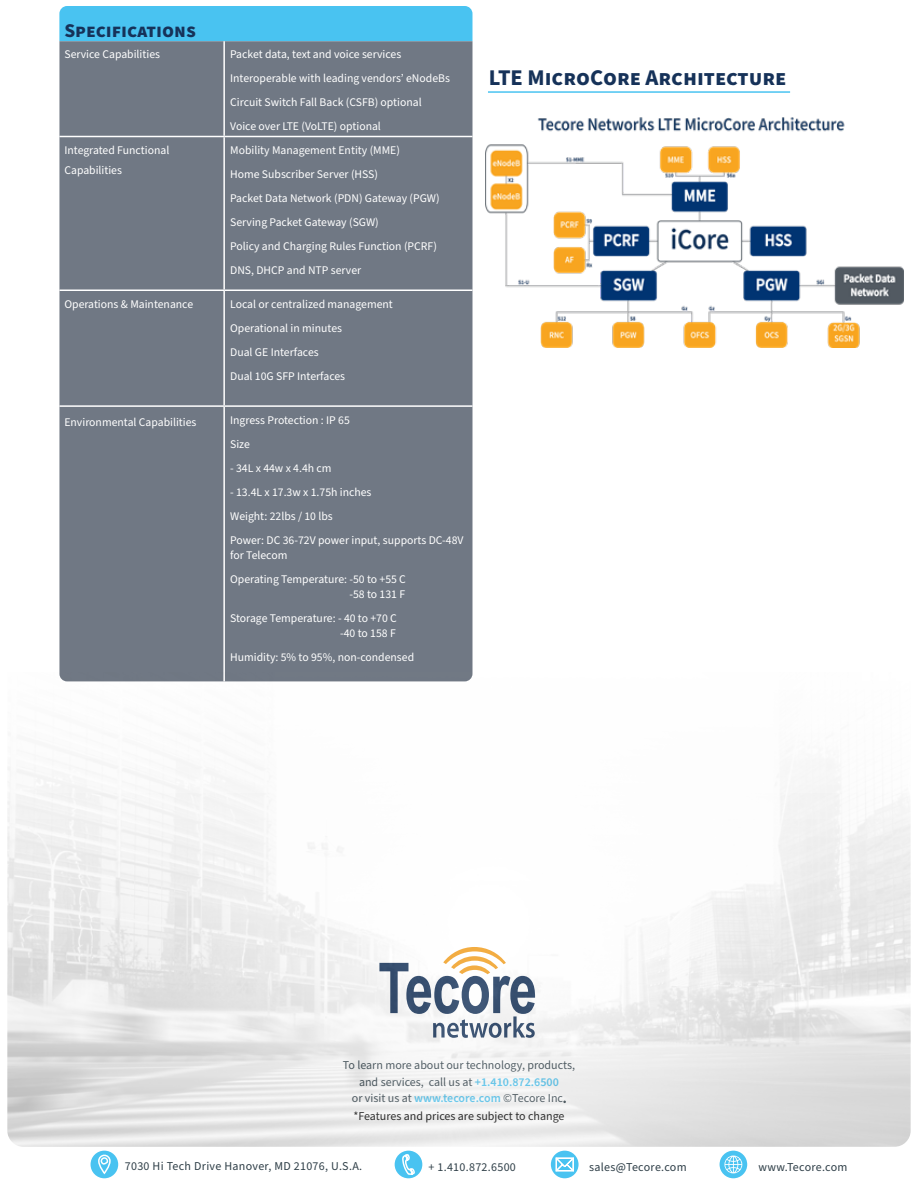
<style>
.page{position:relative;width:918px;height:1188px;background:#fff}
.page>*{position:absolute;margin:0;border:0;box-sizing:border-box;transform-origin:0 0}
.t1{font:700 22.5px "Source Sans Pro";color:#163259}
.t2{font:700 19.5px "Source Sans Pro";color:#163259}
.t3{font:12px/16.8px "Source Sans Pro";color:#2f3f48;text-align:center}
.t4{font:12px "Source Sans Pro";letter-spacing:.025em;color:#2f3f48}
.t5{font:11.7px/24px "Source Sans Pro";color:#fff}
.s1{font-weight:600;color:#49c3f1}
.s2{color:#000}
</style>
<div class="page">
<div style="left:59px;top:6px;width:413px;height:35px;background:#49c3f1"></div>
<div style="left:60px;top:41px;width:412px;height:605px;background:#707884"></div>
<hr style="left:223px;top:137px;width:2px;height:153px;background:#fff">
<hr style="left:224px;top:136px;width:248px;height:1px;background:#fff">
<hr style="left:59px;top:290px;width:165px;height:1px;background:#fff">
<hr style="left:223px;top:291px;width:2px;height:114px;background:#fff">
<hr style="left:223px;top:407px;width:2px;height:274px;background:#fff">
<hr style="left:224px;top:290px;width:248px;height:1px;background:#fff">
<hr style="left:59px;top:405px;width:165px;height:2px;background:#fff">
<hr style="left:224px;top:405px;width:248px;height:2px;background:#fff">
<hr style="left:223px;top:41px;width:2px;height:95px;background:#fff">
<hr style="left:59px;top:136px;width:165px;height:1px;background:#fff">
<hr style="left:488px;top:91px;width:302px;height:2px;background:#49c3f1">
<img style="left:486px;top:117px;width:418px;height:231px">
<div style="left:91px;top:1151px;width:27px;height:27px;background:#49c3f1;border-radius:50%"></div>
<div style="left:395px;top:1151px;width:27px;height:27px;background:#49c3f1;border-radius:50%"></div>
<div style="left:551px;top:1151px;width:28px;height:27px;background:#49c3f1;border-radius:50%"></div>
<div style="left:720px;top:1151px;width:27px;height:27px;background:#49c3f1;border-radius:50%"></div>
<svg style="left:98px;top:1154px;width:13px;height:21px"></svg>
<svg style="left:402px;top:1154px;width:13px;height:21px"></svg>
<svg style="left:555px;top:1157px;width:19px;height:15px"></svg>
<svg style="left:724px;top:1156px;width:18px;height:17px"></svg>
<img style="left:8px;top:646px;width:903px;height:501px">
<h2 class="t2" style="left:64px;top:17px;width:133px">Specifications</h2>
<p class="t5" style="left:64px;top:43px;width:97px">Service Capabilities</p>
<p class="t5" style="left:230px;top:43px;width:221px">Packet data, text and voice services Interoperable with leading vendors’ eNodeBs Circuit Switch Fall Back (CSFB) optional Voice over LTE (VoLTE) optional</p>
<p class="t5" style="left:64px;top:141px;width:106px;line-height:19.5px">Integrated Functional<br>Capabilities</p>
<p class="t5" style="left:230px;top:139px;width:211px">Mobility Management Entity (MME)<br>Home Subscriber Server (HSS)<br>Packet Data Network (PDN) Gateway (PGW)<br>Serving Packet Gateway (SGW)<br>Policy and Charging Rules Function (PCRF)<br>DNS, DHCP and NTP server</p>
<p class="t5" style="left:64px;top:293px;width:130px">Operations &amp; Maintenance</p>
<p class="t5" style="left:230px;top:293px;width:164px">Local or centralized management<br>Operational in minutes<br>Dual GE Interfaces<br>Dual 10G SFP Interfaces</p>
<p class="t5" style="left:64px;top:410px;width:134px">Environmental Capabilities</p>
<p class="t5" style="left:230px;top:409px;width:121px">Ingress Protection : IP 65<br>Size</p>
<p class="t5" style="left:230px;top:457px;width:103px">- 34L x 44w x 4.4h cm</p>
<p class="t5" style="left:230px;top:481px;width:235px">- 13.4L x 17.3w x 1.75h inches<br>Weight: 22lbs / 10 lbs<br>Power: DC 36-72V power input, supports DC-48V</p>
<p class="t5" style="left:230px;top:544px;width:177px">for Telecom<br>Operating Temperature: -50 to +55 C</p>
<p class="t5" style="left:230px;top:583px;width:177px;text-indent:119px">-58 to 131 F<br>Storage Temperature: - 40 to +70 C</p>
<p class="t5" style="left:230px;top:622px;width:186px;text-indent:110px">-40 to 158 F<br>Humidity: 5% to 95%, non-condensed</p>
<h1 class="t1" style="left:489px;top:62px;width:299px">LTE MicroCore Architecture</h1>
<p class="t3" style="left:343px;top:1057px;width:234px">To learn more about our technology, products, and services, call us at <span class="s1">+1.410.872.6500<br></span>or visit us at <span class="s1">www.tecore.com</span> ©Tecore Inc. <span class="s2">*Features and prices are subject to change</span></p>
<p class="t4" style="left:125px;top:1158px;width:239px">7030 Hi Tech Drive Hanover, MD 21076, U.S.A.</p>
<p class="t4" style="left:428px;top:1159px;width:89px">+ 1.410.872.6500</p>
<p class="t4" style="left:589px;top:1159px;width:99px">sales@Tecore.com</p>
<p class="t4" style="left:759px;top:1159px;width:90px">www.Tecore.com</p>
</div>
